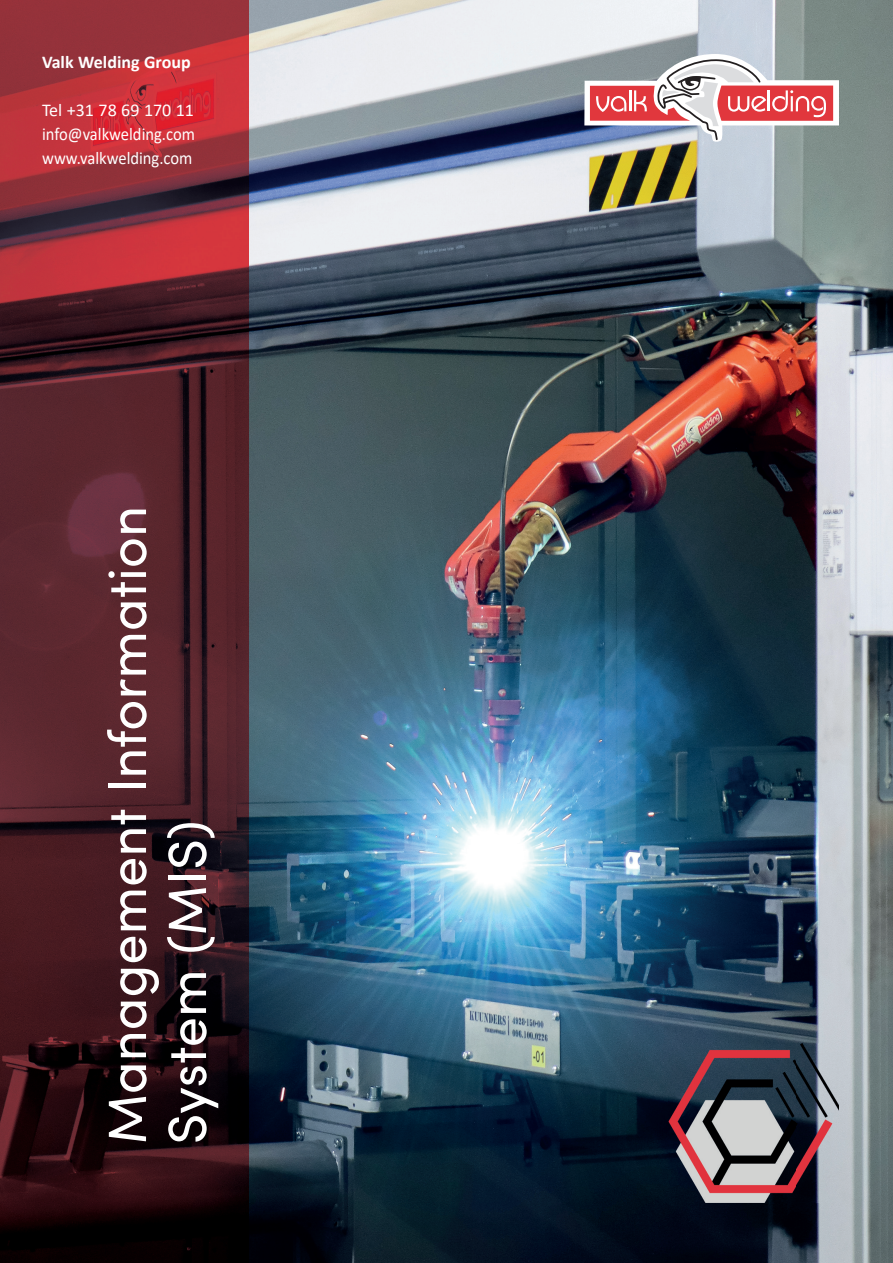
<style>
.page{position:relative;width:893px;height:1263px;background:#fff}
.page>*{position:absolute;margin:0;border:0;box-sizing:border-box;transform-origin:0 0}
.t1{font:54px/60px "Sofia Pro";color:#fff}
.t2{font:18px/24px "Calibri";color:#fff;text-align:justify}
.t3{font:700 18px "Calibri";color:#fff}
</style>
<div class="page">
<img style="left:0;top:0;width:893px;height:1263px">
<svg style="left:584px;top:54px;width:255px;height:88px"></svg>
<img style="left:669px;top:1044px;width:170px;height:158px">
<p class="t3" style="left:42px;top:49px;width:150px">Valk Welding Group</p>
<p class="t2" style="left:42px;top:97px;width:154px">Tel +31 78 69 170 11 info@valkwelding.com www.valkwelding.com</p>
<h1 class="t1" style="left:94px;top:1144px;width:640px;rotate:-90deg">Management Information<br>System (MIS)</h1>
</div>
